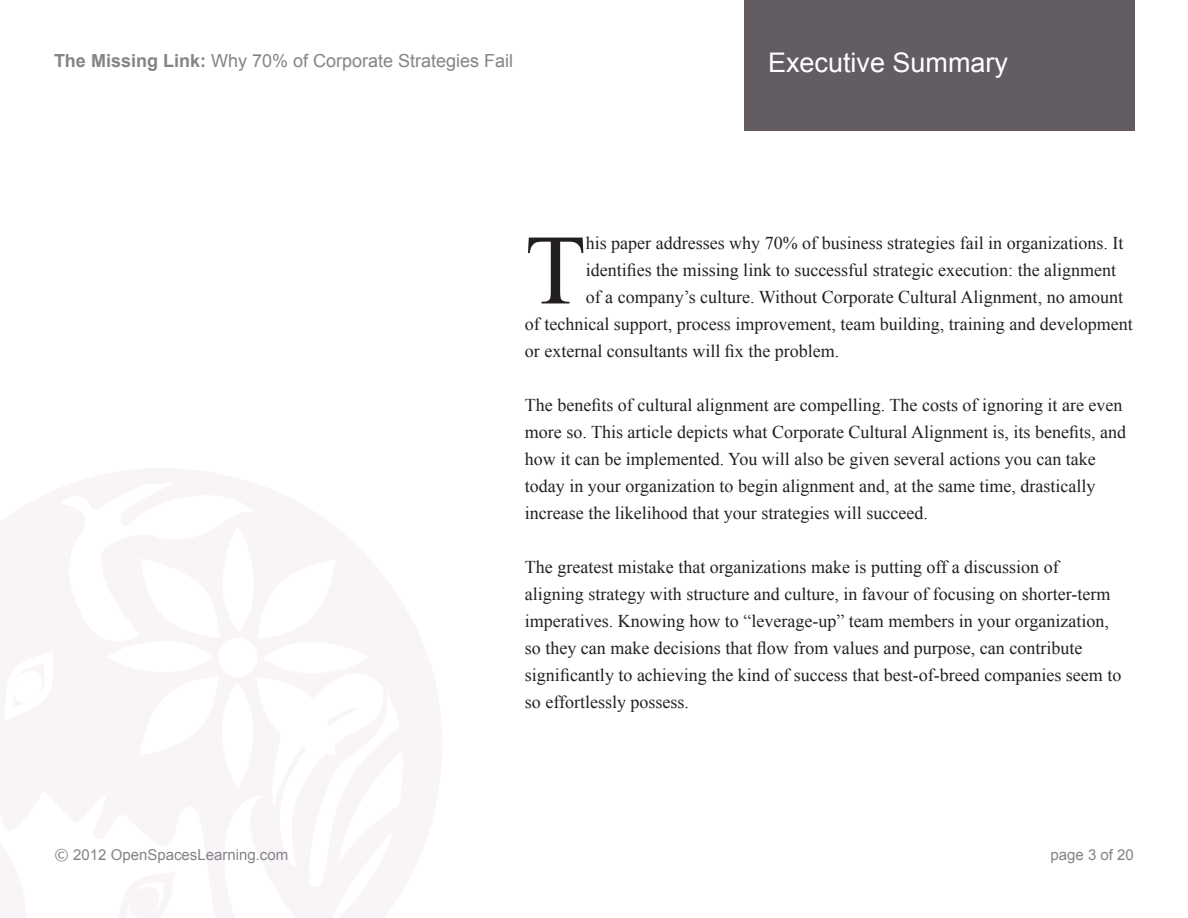
<style>
.page{position:relative;width:1188px;height:918px;background:#fff}
.page>*{position:absolute;margin:0;border:0;box-sizing:border-box;transform-origin:0 0}
.t1{font:99.6px "Times New Roman";color:#231f20}
.t2{font:27px "Arial";color:#fff}
.t3{font:18px/27px "Times New Roman";color:#231f20}
.t4{font:18px "Arial";color:#828487}
.t5{font:15px "Arial";color:#828487}
.s1{font-weight:700}
.s2{font-family:"Verdana"}
</style>
<div class="page">
<svg style="left:50px;top:468px;width:228px;height:25px;fill:#f9f4f8"></svg>
<svg style="left:0;top:493px;width:442px;height:425px;fill:#f9f4f8"></svg>
<svg style="left:114px;top:872px;width:62px;height:46px"></svg>
<svg style="left:4px;top:651px;width:49px;height:70px"></svg>
<svg style="left:107px;top:527px;width:262px;height:261px;fill:#f9f4f8"></svg>
<div style="left:744px;top:0;width:390px;height:130px;background:#635c63"></div>
<p class="t4" style="left:54px;top:49px;width:461px"><span class="s1">The Missing Link:</span> Why 70% of Corporate Strategies Fail</p>
<h2 class="t2" style="left:768px;top:45px;width:242px">Executive Summary</h2>
<h1 class="t1" style="left:525px;top:203px;width:62px">T</h1>
<p class="t3" style="left:586px;top:230px;width:539px">his paper addresses why 70% of business strategies fail in organizations. It</p>
<p class="t3" style="left:586px;top:257px;width:532px">identifies the missing link to successful strategic execution: the alignment</p>
<p class="t3" style="left:586px;top:284px;width:539px">of a company’s culture. Without Corporate Cultural Alignment, no amount</p>
<p class="t3" style="left:525px;top:311px;width:609px">of technical support, process improvement, team building, training and development</p>
<p class="t3" style="left:525px;top:338px;width:316px">or external consultants will fix the problem.</p>
<p class="t3" style="left:525px;top:392px;width:603px">The benefits of cultural alignment are compelling. The costs of ignoring it are even more so. This article depicts what Corporate Cultural Alignment is, its benefits, and how it can be implemented. You will also be given several actions you can take today in your organization to begin alignment and, at the same time, drastically increase the likelihood that your strategies will succeed.</p>
<p class="t3" style="left:525px;top:554px;width:598px">The greatest mistake that organizations make is putting off a discussion of aligning strategy with structure and culture, in favour of focusing on shorter-term imperatives. Knowing how to “leverage-up” team members in your organization, so they can make decisions that flow from values and purpose, can contribute significantly to achieving the kind of success that best-of-breed companies seem to so effortlessly possess.</p>
<p class="t5" style="left:54px;top:845px;width:236px"><span class="s2">©</span> 2012 OpenSpacesLearning.com</p>
<p class="t5" style="left:1051px;top:845px;width:85px">page 3 of 20</p>
</div>
